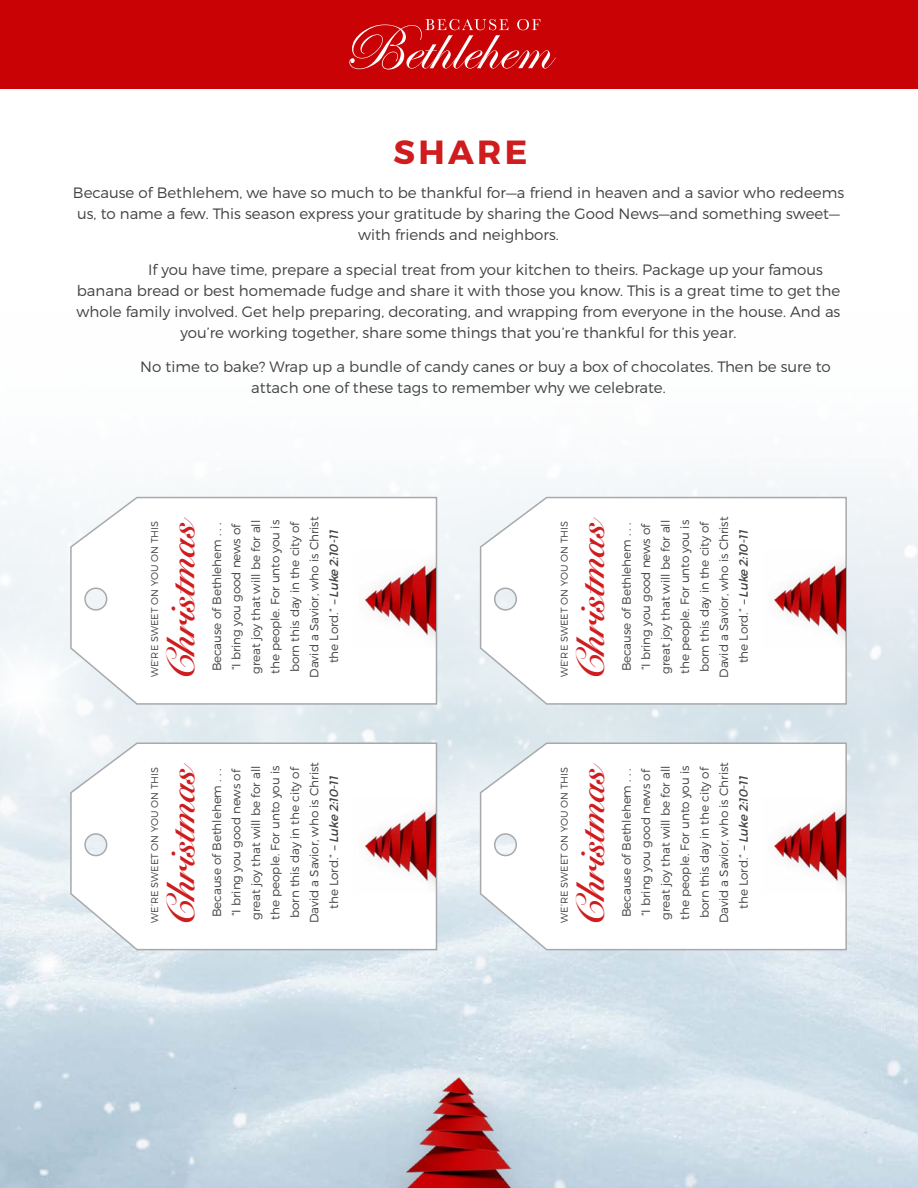
<style>
.page{position:relative;width:918px;height:1188px;background:#fff}
.page>*{position:absolute;margin:0;border:0;box-sizing:border-box;transform-origin:0 0}
.t1{font:700 38.85px "Snell Roundhand";color:#cf1c1e}
.t2{font:700 33.45px "Montserrat";letter-spacing:.1em;color:#cf1c1e}
.t3{font:300 15px/21px "Montserrat";color:#414042;text-align:center}
.t4{font:300 12px/19.5px "Montserrat";letter-spacing:-.005em;color:#414042;text-align:center}
.t5{font:300 9.75px "Montserrat";letter-spacing:.01em;color:#414042}
.s1{font-weight:400;font-style:italic}
</style>
<div class="page">
<div style="left:0;top:0;width:918px;height:89px;background:#c90305"></div>
<svg style="left:349px;top:19px;width:207px;height:51px"></svg>
<img style="left:386px;top:1060px;width:149px;height:128px">
<svg style="left:69px;top:496px;width:369px;height:209px"></svg>
<img style="left:353px;top:550px;width:83px;height:98px">
<svg style="left:69px;top:742px;width:369px;height:209px"></svg>
<img style="left:353px;top:796px;width:83px;height:97px">
<svg style="left:479px;top:496px;width:369px;height:209px"></svg>
<img style="left:763px;top:550px;width:82px;height:98px">
<svg style="left:479px;top:742px;width:369px;height:209px"></svg>
<img style="left:763px;top:796px;width:82px;height:97px">
<p class="t2" style="left:394px;top:132px;width:135px">SHARE</p>
<p class="t3" style="left:73px;top:182px;width:773px">Because of Bethlehem, we have so much to be thankful for—a friend in heaven and a savior who redeems us, to name a few. This season express your gratitude by sharing the Good News—and something sweet— with friends and neighbors.</p>
<p class="t3" style="left:148px;top:258px;width:676px">If you have time, prepare a special treat from your kitchen to theirs. Package up your famous</p>
<p class="t3" style="left:77px;top:279px;width:765px">banana bread or best homemade fudge and share it with those you know. This is a great time to get the</p>
<p class="t3" style="left:77px;top:300px;width:765px">whole family involved. Get help preparing, decorating, and wrapping from everyone in the house. And as</p>
<p class="t3" style="left:180px;top:321px;width:558px">you’re working together, share some things that you’re thankful for this year.</p>
<p class="t3" style="left:251px;top:356px;width:581px;text-align:left;text-indent:-111px">No time to bake? Wrap up a bundle of candy canes or buy a box of chocolates. Then be sure to attach one of these tags to remember why we celebrate.</p>
<p class="t5" style="left:149px;top:677px;width:158px;rotate:-90deg">WE’RE SWEET ON YOU ON THIS</p>
<p class="t1" style="left:148px;top:679px;width:166px;rotate:-90deg">Christmas</p>
<p class="t4" style="left:207px;top:678px;width:163px;rotate:-90deg">Because of Bethlehem . . .<br>“I bring you good news of great joy that will be for all the people. For unto you is born this day in the city of<br>David a Savior, who is Christ t h e L o rd . ” <span class="s1">–Luke 2:10-11</span></p>
<p class="t5" style="left:149px;top:923px;width:158px;rotate:-90deg">WE’RE SWEET ON YOU ON THIS</p>
<p class="t1" style="left:148px;top:925px;width:166px;rotate:-90deg">Christmas</p>
<p class="t4" style="left:207px;top:923px;width:163px;rotate:-90deg">Because of Bethlehem . . .<br>“I bring you good news of great joy that will be for all the people. For unto you is born this day in the city of<br>David a Savior, who is Christ t h e L o rd . ” <span class="s1">–Luke 2:10-11</span></p>
<p class="t5" style="left:559px;top:677px;width:158px;rotate:-90deg">WE’RE SWEET ON YOU ON THIS</p>
<p class="t1" style="left:558px;top:679px;width:166px;rotate:-90deg">Christmas</p>
<p class="t4" style="left:617px;top:678px;width:163px;rotate:-90deg">Because of Bethlehem . . .<br>“I bring you good news of great joy that will be for all the people. For unto you is born this day in the city of<br>David a Savior, who is Christ t h e L o rd . ” <span class="s1">–Luke 2:10-11</span></p>
<p class="t5" style="left:559px;top:923px;width:158px;rotate:-90deg">WE’RE SWEET ON YOU ON THIS</p>
<p class="t1" style="left:558px;top:925px;width:166px;rotate:-90deg">Christmas</p>
<p class="t4" style="left:617px;top:923px;width:163px;rotate:-90deg">Because of Bethlehem . . .<br>“I bring you good news of great joy that will be for all the people. For unto you is born this day in the city of<br>David a Savior, who is Christ t h e L o rd . ” <span class="s1">–Luke 2:10-11</span></p>
</div>
